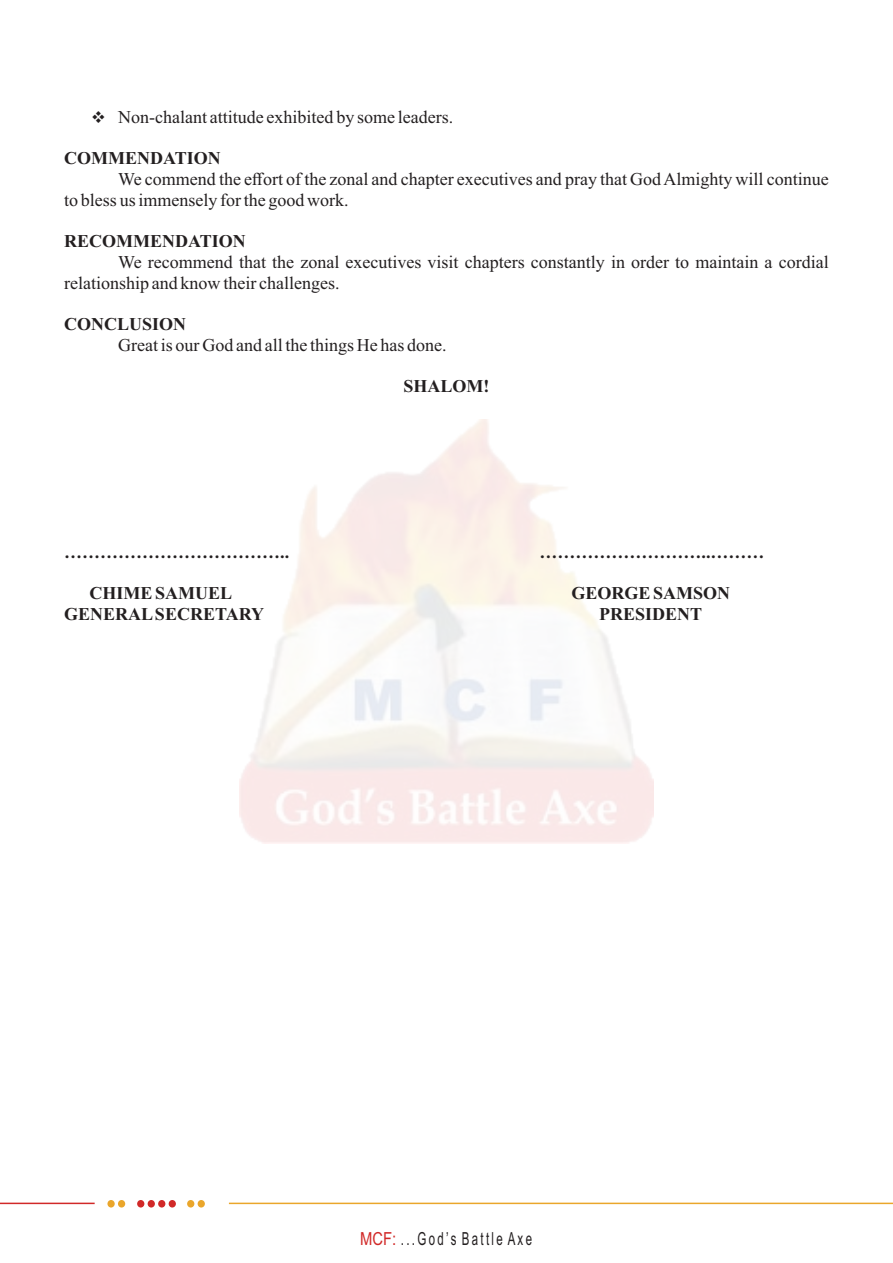
<style>
.page{position:relative;width:893px;height:1263px;background:#fff}
.page>*{position:absolute;margin:0;border:0;box-sizing:border-box;transform-origin:0 0}
.t1{font:18px/20.7px "Times New Roman";color:#231f20}
.t2{font:700 18px "Times New Roman";color:#231f20}
.t3{font:18px "Arial Narrow";letter-spacing:.165em;color:#231f20;scale:.78 1}
.s1{color:#d12928}
</style>
<div class="page">
<hr style="left:0;top:1202px;width:95px;height:2px;background:#d12928">
<hr style="left:229px;top:1202px;width:664px;height:2px;background:#eaa62b">
<div style="left:198px;top:1200px;width:7px;height:7px;background:#eaa62b;border-radius:50%"></div>
<div style="left:187px;top:1200px;width:7px;height:7px;background:#eaa62b;border-radius:50%"></div>
<div style="left:169px;top:1200px;width:7px;height:7px;background:#d12928;border-radius:50%"></div>
<div style="left:158px;top:1200px;width:7px;height:7px;background:#d12928;border-radius:50%"></div>
<div style="left:148px;top:1200px;width:7px;height:7px;background:#d12928;border-radius:50%"></div>
<div style="left:137px;top:1200px;width:7px;height:7px;background:#d12928;border-radius:50%"></div>
<div style="left:118px;top:1200px;width:7px;height:7px;background:#eaa62b;border-radius:50%"></div>
<div style="left:107px;top:1200px;width:8px;height:7px;background:#eaa62b;border-radius:50%"></div>
<p class="t1" style="left:91px;top:108px;width:363px">❖ Non-chalant attitude exhibited by some leaders.</p>
<p class="t2" style="left:64px;top:152px;width:158px">COMMENDATION</p>
<p class="t1" style="left:64px;top:171px;width:766px;text-indent:54px">We commend the effort of the zonal and chapter executives and pray that God Almighty will continue to bless us immensely for the good work.</p>
<p class="t2" style="left:64px;top:235px;width:183px">RECOMMENDATION</p>
<p class="t1" style="left:64px;top:253px;width:766px;text-indent:54px">We recommend that the zonal executives visit chapters constantly in order to maintain a cordial relationship and know their challenges.</p>
<p class="t2" style="left:64px;top:318px;width:124px">CONCLUSION</p>
<p class="t1" style="left:118px;top:336px;width:330px">Great is our God and all the things He has done.</p>
<p class="t2" style="left:403px;top:380px;width:88px">SHALOM!</p>
<p class="t2" style="left:64px;top:546px;width:226px">………………………………..</p>
<p class="t2" style="left:539px;top:546px;width:226px">………………………..………</p>
<p class="t2" style="left:89px;top:587px;width:144px">CHIME SAMUEL</p>
<p class="t2" style="left:571px;top:587px;width:160px">GEORGE SAMSON</p>
<p class="t2" style="left:64px;top:608px;width:201px">GENERALSECRETARY</p>
<p class="t2" style="left:599px;top:608px;width:105px">PRESIDENT</p>
<p class="t3" style="left:360px;top:1232px;width:222px"><span class="s1">MCF:</span>...God’s Battle Axe</p>
</div>
